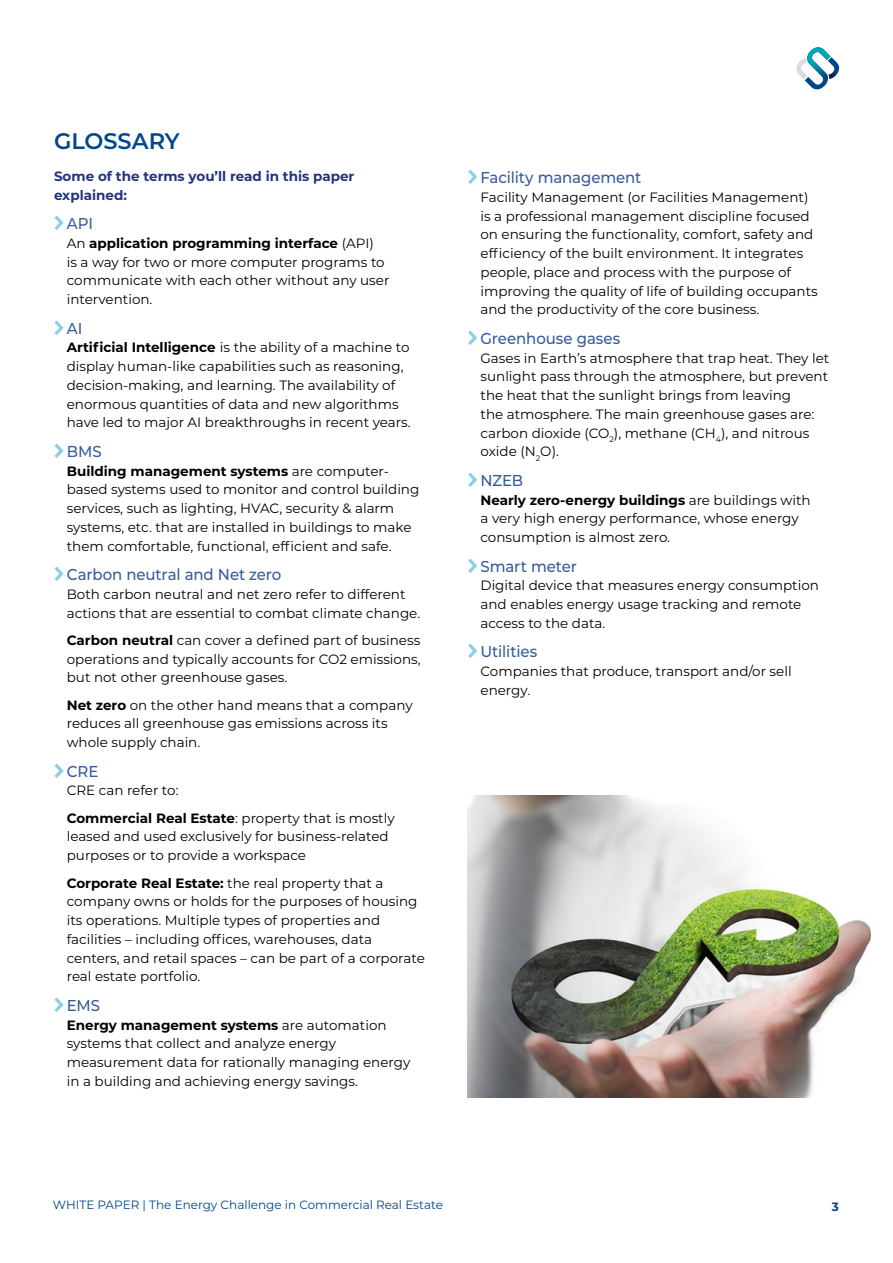
<style>
.page{position:relative;width:893px;height:1263px;background:#fff}
.page>*{position:absolute;margin:0;border:0;box-sizing:border-box;transform-origin:0 0}
.t1{font:600 22.5px "Montserrat";color:#00468c}
.t2{font:500 15.75px "Montserrat";letter-spacing:-.005em;color:#375b9c;scale:.95 1}
.t3{font:13.5px/18.8px "Montserrat";color:#000}
.t4{font:700 13.5px/18.8px "Montserrat";color:#243282}
.t5{font:12px "Montserrat";color:#00468c}
.t6{font:700 12px "Montserrat";color:#00468c}
.s1{font-weight:700}
</style>
<div class="page">
<img style="left:468px;top:796px;width:403px;height:302px">
<svg style="left:796px;top:47px;width:43px;height:42px"></svg>
<h1 class="t1" style="left:54px;top:125px;width:127px">GLOSSARY</h1>
<p class="t4" style="left:54px;top:166px;width:302px">Some of the terms you’ll read in this paper explained:</p>
<p class="t2" style="left:67px;top:213px;width:29px">API</p>
<p class="t3" style="left:67px;top:233px;width:324px">An <span class="s1">application programming interface</span> (API)<br>is a way for two or more computer programs to communicate with each other without any user intervention.</p>
<p class="t2" style="left:67px;top:317px;width:18px">AI</p>
<p class="t3" style="left:67px;top:338px;width:345px"><span class="s1">Artificial Intelligence</span> is the ability of a machine to display human-like capabilities such as reasoning, decision-making, and learning. The availability of enormous quantities of data and new algorithms have led to major AI breakthroughs in recent years.</p>
<p class="t2" style="left:67px;top:440px;width:38px">BMS</p>
<p class="t3" style="left:67px;top:461px;width:354px"><span class="s1">Building management systems</span> are computer&shy;based systems used to monitor and control building services, such as lighting, HVAC, security &amp; alarm systems, etc. that are installed in buildings to make them comfortable, functional, efficient and safe.</p>
<p class="t2" style="left:67px;top:564px;width:227px">Carbon neutral and Net zero</p>
<p class="t3" style="left:67px;top:584px;width:355px">Both carbon neutral and net zero refer to different actions that are essential to combat climate change.</p>
<p class="t3" style="left:67px;top:630px;width:355px;text-align:justify"><span class="s1">Carbon neutral</span> can cover a defined part of business operations and typically accounts for CO2 emissions, but not other greenhouse gases.</p>
<p class="t3" style="left:67px;top:695px;width:347px"><span class="s1">Net zero</span> on the other hand means that a company reduces all greenhouse gas emissions across its whole supply chain.</p>
<p class="t2" style="left:67px;top:760px;width:35px">CRE</p>
<p class="t3" style="left:67px;top:776px;width:329px;line-height:27.3px">CRE can refer to:<br><span class="s1">Commercial Real Estate</span>: property that is mostly</p>
<p class="t3" style="left:67px;top:827px;width:323px">leased and used exclusively for business-related purposes or to provide a workspace</p>
<p class="t3" style="left:67px;top:873px;width:360px"><span class="s1">Corporate Real Estate:</span> the real property that a company owns or holds for the purposes of housing its operations. Multiple types of properties and facilities – including offices, warehouses, data centers, and retail spaces – can be part of a corporate real estate portfolio.</p>
<p class="t2" style="left:67px;top:994px;width:37px">EMS</p>
<p class="t3" style="left:67px;top:1015px;width:345px"><span class="s1">Energy management systems</span> are automation systems that collect and analyze energy measurement data for rationally managing energy in a building and achieving energy savings.</p>
<p class="t2" style="left:480px;top:167px;width:171px">Facility management</p>
<p class="t3" style="left:480px;top:187px;width:339px">Facility Management (or Facilities Management) is a professional management discipline focused on ensuring the functionality, comfort, safety and efficiency of the built environment. It integrates people, place and process with the purpose of improving the quality of life of building occupants and the productivity of the core business.</p>
<p class="t2" style="left:480px;top:327px;width:149px">Greenhouse gases</p>
<p class="t3" style="left:480px;top:348px;width:350px">Gases in Earth’s atmosphere that trap heat. They let sunlight pass through the atmosphere, but prevent the heat that the sunlight brings from leaving<br>the atmosphere. The main greenhouse gases are: carbon dioxide (CO<sub>2</sub>), methane (CH<sub>4</sub>), and nitrous oxide (N<sub>2</sub>O).</p>
<p class="t2" style="left:480px;top:469px;width:46px">NZEB</p>
<p class="t3" style="left:480px;top:490px;width:332px"><span class="s1">Nearly zero-energy buildings</span> are buildings with a very high energy performance, whose energy consumption is almost zero.</p>
<p class="t2" style="left:480px;top:555px;width:103px">Smart meter</p>
<p class="t3" style="left:480px;top:576px;width:340px">Digital device that measures energy consumption and enables energy usage tracking and remote access to the data.</p>
<p class="t2" style="left:480px;top:641px;width:61px">Utilities</p>
<p class="t3" style="left:480px;top:661px;width:313px">Companies that produce, transport and/or sell energy.</p>
<p class="t5" style="left:53px;top:1197px;width:392px">WHITE PAPER | The Energy Challenge in Commercial Real Estate</p>
<p class="t6" style="left:832px;top:1197px;width:9px">3</p>
</div>
